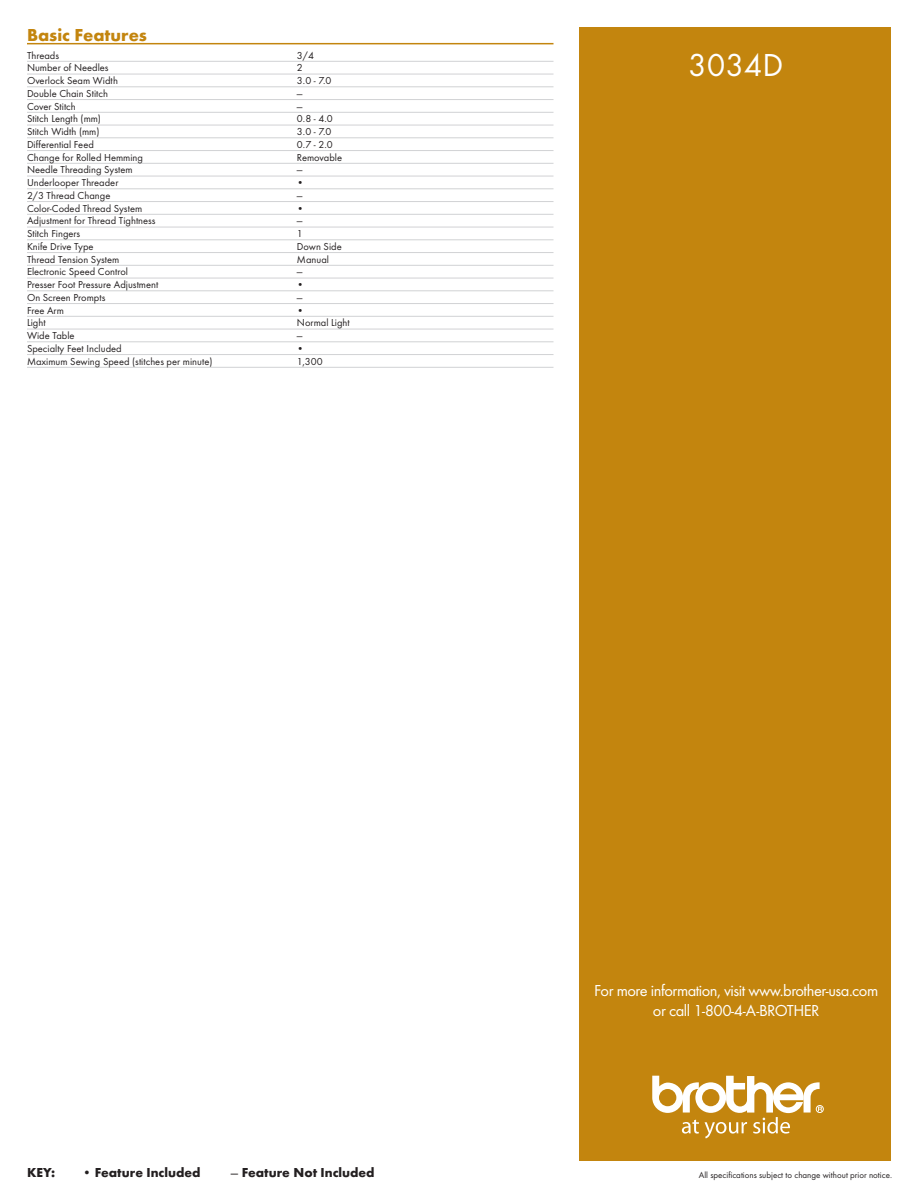
<style>
.page{position:relative;width:918px;height:1188px;background:#fff}
.page>*{position:absolute;margin:0;border:0;box-sizing:border-box;transform-origin:0 0}
.t1{font:33px "Futura T";color:#fff}
.t2{font:700 18px "Futura T";color:#c3850e}
.t3{font:16.5px/19.8px "Futura T";letter-spacing:-.03em;color:#fff;text-align:center}
.t4{font:700 13.5px "Futura T";color:#231f20}
.t5{font:10.5px "Futura T";color:#231f20}
.t6{font:9px "Futura T";color:#231f20}
.s1{font-weight:400}
</style>
<div class="page">
<div style="left:579px;top:27px;width:312px;height:1134px;background:#c3850e"></div>
<hr style="left:27px;top:43px;width:527px;height:1px;background:#c3850e">
<hr style="left:27px;top:61px;width:527px;height:1px;background:#d1d2d4">
<hr style="left:27px;top:74px;width:527px;height:1px;background:#d1d2d4">
<hr style="left:27px;top:86px;width:527px;height:1px;background:#d1d2d4">
<hr style="left:27px;top:99px;width:527px;height:1px;background:#d1d2d4">
<hr style="left:27px;top:112px;width:527px;height:1px;background:#d1d2d4">
<hr style="left:27px;top:125px;width:527px;height:1px;background:#d1d2d4">
<hr style="left:27px;top:137px;width:527px;height:1px;background:#d1d2d4">
<hr style="left:27px;top:150px;width:527px;height:1px;background:#d1d2d4">
<hr style="left:27px;top:163px;width:527px;height:1px;background:#d1d2d4">
<hr style="left:27px;top:176px;width:527px;height:1px;background:#d1d2d4">
<hr style="left:27px;top:188px;width:527px;height:1px;background:#d1d2d4">
<hr style="left:27px;top:201px;width:527px;height:1px;background:#d1d2d4">
<hr style="left:27px;top:214px;width:527px;height:1px;background:#d1d2d4">
<hr style="left:27px;top:227px;width:527px;height:1px;background:#d1d2d4">
<hr style="left:27px;top:239px;width:527px;height:1px;background:#d1d2d4">
<hr style="left:27px;top:252px;width:527px;height:1px;background:#d1d2d4">
<hr style="left:27px;top:265px;width:527px;height:1px;background:#d1d2d4">
<hr style="left:27px;top:278px;width:527px;height:1px;background:#d1d2d4">
<hr style="left:27px;top:290px;width:527px;height:1px;background:#d1d2d4">
<hr style="left:27px;top:303px;width:527px;height:1px;background:#d1d2d4">
<hr style="left:27px;top:316px;width:527px;height:1px;background:#d1d2d4">
<hr style="left:27px;top:329px;width:527px;height:1px;background:#d1d2d4">
<hr style="left:27px;top:341px;width:527px;height:1px;background:#d1d2d4">
<hr style="left:27px;top:354px;width:527px;height:1px;background:#d1d2d4">
<hr style="left:27px;top:367px;width:527px;height:1px;background:#d1d2d4">
<div style="left:816px;top:1105px;width:8px;height:8px;border:1px solid #fff;border-radius:50%"></div>
<svg style="left:652px;top:1076px;width:170px;height:62px"></svg>
<p class="t2" style="left:27px;top:24px;width:122px">Basic Features</p>
<p class="t5" style="left:27px;top:49px;width:34px">Threads</p>
<p class="t5" style="left:297px;top:49px;width:18px">3/4</p>
<p class="t5" style="left:27px;top:62px;width:83px">Number of Needles</p>
<p class="t5" style="left:297px;top:62px;width:7px">2</p>
<p class="t5" style="left:27px;top:74px;width:92px">Overlock Seam Width</p>
<p class="t5" style="left:297px;top:74px;width:36px">3.0 - 7.0</p>
<p class="t5" style="left:27px;top:87px;width:83px">Double Chain Stitch</p>
<p class="t5" style="left:297px;top:87px;width:7px">—</p>
<p class="t5" style="left:27px;top:100px;width:50px">Cover Stitch</p>
<p class="t5" style="left:297px;top:100px;width:7px">—</p>
<p class="t5" style="left:27px;top:113px;width:76px">Stitch Length (mm)</p>
<p class="t5" style="left:297px;top:113px;width:37px">0.8 - 4.0</p>
<p class="t5" style="left:27px;top:125px;width:74px">Stitch Width (mm)</p>
<p class="t5" style="left:297px;top:125px;width:36px">3.0 - 7.0</p>
<p class="t5" style="left:27px;top:138px;width:68px">Differential Feed</p>
<p class="t5" style="left:297px;top:138px;width:37px">0.7 - 2.0</p>
<p class="t5" style="left:27px;top:151px;width:118px">Change for Rolled Hemming</p>
<p class="t5" style="left:297px;top:151px;width:47px">Removable</p>
<p class="t5" style="left:27px;top:164px;width:107px">Needle Threading System</p>
<p class="t5" style="left:297px;top:164px;width:7px">—</p>
<p class="t5" style="left:27px;top:176px;width:93px">Underlooper Threader</p>
<p class="t5" style="left:297px;top:176px;width:9px">•</p>
<p class="t5" style="left:27px;top:189px;width:85px">2/3 Thread Change</p>
<p class="t5" style="left:297px;top:189px;width:7px">—</p>
<p class="t5" style="left:27px;top:202px;width:117px">Color-Coded Thread System</p>
<p class="t5" style="left:297px;top:202px;width:9px">•</p>
<p class="t5" style="left:27px;top:215px;width:130px">Adjustment for Thread Tightness</p>
<p class="t5" style="left:297px;top:215px;width:7px">—</p>
<p class="t5" style="left:27px;top:227px;width:55px">Stitch Fingers</p>
<p class="t5" style="left:297px;top:227px;width:7px">1</p>
<p class="t5" style="left:27px;top:240px;width:68px">Knife Drive Type</p>
<p class="t5" style="left:297px;top:240px;width:46px">Down Side</p>
<p class="t5" style="left:27px;top:253px;width:94px">Thread Tension System</p>
<p class="t5" style="left:297px;top:253px;width:34px">Manual</p>
<p class="t5" style="left:27px;top:266px;width:102px">Electronic Speed Control</p>
<p class="t5" style="left:297px;top:266px;width:7px">—</p>
<p class="t5" style="left:27px;top:278px;width:133px">Presser Foot Pressure Adjustment</p>
<p class="t5" style="left:297px;top:278px;width:9px">•</p>
<p class="t5" style="left:27px;top:291px;width:80px">On Screen Prompts</p>
<p class="t5" style="left:297px;top:291px;width:7px">—</p>
<p class="t5" style="left:27px;top:304px;width:38px">Free Arm</p>
<p class="t5" style="left:297px;top:304px;width:9px">•</p>
<p class="t5" style="left:27px;top:317px;width:20px">Light</p>
<p class="t5" style="left:297px;top:317px;width:54px">Normal Light</p>
<p class="t5" style="left:27px;top:329px;width:49px">Wide Table</p>
<p class="t5" style="left:297px;top:329px;width:7px">—</p>
<p class="t5" style="left:27px;top:342px;width:96px">Specialty Feet Included</p>
<p class="t5" style="left:297px;top:342px;width:9px">•</p>
<p class="t5" style="left:27px;top:355px;width:187px">Maximum Sewing Speed (stitches per minute)</p>
<p class="t5" style="left:297px;top:355px;width:27px">1,300</p>
<p class="t1" style="left:688px;top:46px;width:97px">3034D</p>
<p class="t3" style="left:594px;top:980px;width:286px">For more information, visit www.brother-usa.com or call 1-800-4-A-BROTHER</p>
<p class="t4" style="left:27px;top:1164px;width:30px">KEY:</p>
<p class="t4" style="left:82px;top:1164px;width:120px">• Feature Included</p>
<p class="t4" style="left:231px;top:1164px;width:145px"><span class="s1">—</span> Feature Not Included</p>
<p class="t6" style="left:699px;top:1170px;width:195px">All specifications subject to change without prior notice.</p>
</div>
